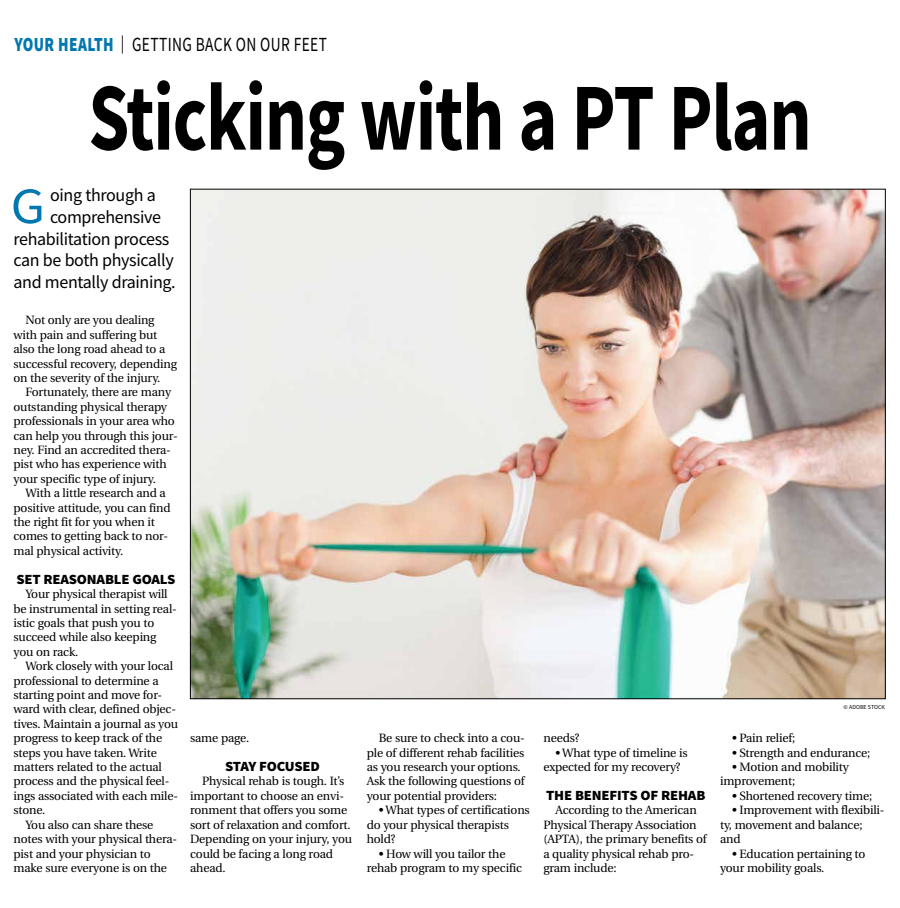
<style>
.page{position:relative;width:900px;height:908px;background:#fff}
.page>*{position:absolute;margin:0;border:0;box-sizing:border-box;transform-origin:0 0}
.t1{font:700 96px "Source Sans Pro";letter-spacing:-.015em;color:#000;scale:.77 1}
.t2{font:50.9px "Source Sans Pro";color:#0077b1;scale:1.1 1}
.t3{font:20px "Source Sans Pro";letter-spacing:.025em;color:#000;scale:.77 1}
.t4{font:18px "Source Sans Pro";letter-spacing:-.02em;color:#000}
.t5{font:900 14px "Source Sans Pro";letter-spacing:-.015em;color:#000;scale:1.05 1}
.t6{font:12px/14.4px "Utopia";letter-spacing:-.015em;color:#000}
.t7{font:6px "Source Sans Pro";color:#000}
.s1{font-weight:900;color:#0077b1}
.s2{font-size:18px}
</style>
<div class="page">
<img style="left:192px;top:191px;width:692px;height:505px">
<h3 class="t3" style="left:14px;top:32px;width:407px"><span class="s1">YOUR HEALTH</span> <span class="s2">|</span> GETTING BACK ON OUR FEET</h3>
<h1 class="t1" style="left:88px;top:53px;width:941px">Sticking with a PT Plan</h1>
<h2 class="t2" style="left:11px;top:174px;width:33px">G</h2>
<h3 class="t4" style="left:50px;top:184px;width:107px">oing through a</h3>
<h3 class="t4" style="left:50px;top:205px;width:112px">comprehensive</h3>
<h3 class="t4" style="left:14px;top:227px;width:157px">rehabilitation process</h3>
<h3 class="t4" style="left:14px;top:249px;width:162px">can be both physically</h3>
<h3 class="t4" style="left:14px;top:270px;width:164px">and mentally draining.</h3>
<p class="t6" style="left:14px;top:313px;width:165px;text-indent:12px">Not only are you dealing with pain and suffering but also the long road ahead to a successful recovery, depending on the severity of the injury.</p>
<p class="t6" style="left:14px;top:385px;width:166px;text-indent:12px">Fortunately, there are many outstanding physical therapy professionals in your area who can help you through this jour&shy;ney. Find an accredited thera&shy;pist who has experience with your specific type of injury.</p>
<p class="t6" style="left:14px;top:486px;width:159px;text-indent:12px">With a little research and a positive attitude, you can find the right fit for you when it comes to getting back to nor&shy;mal physical activity.</p>
<p class="t5" style="left:16px;top:569px;width:153px">SET REASONABLE GOALS</p>
<p class="t6" style="left:14px;top:587px;width:165px;text-indent:12px">Your physical therapist will be instrumental in setting real&shy;istic goals that push you to succeed while also keeping you on rack.</p>
<p class="t6" style="left:26px;top:659px;width:149px">Work closely with your local</p>
<p class="t6" style="left:14px;top:673px;width:147px">professional to determine a</p>
<p class="t6" style="left:14px;top:687px;width:150px">starting point and move for-</p>
<p class="t6" style="left:14px;top:702px;width:164px">ward with clear, defined objec-</p>
<p class="t6" style="left:14px;top:716px;width:166px">tives. Maintain a journal as you</p>
<p class="t6" style="left:14px;top:731px;width:150px">progress to keep track of the</p>
<p class="t6" style="left:14px;top:745px;width:145px">steps you have taken. Write</p>
<p class="t6" style="left:14px;top:759px;width:150px">matters related to the actual</p>
<p class="t6" style="left:14px;top:774px;width:158px">process and the physical feel-</p>
<p class="t6" style="left:14px;top:788px;width:166px">ings associated with each mile-</p>
<p class="t6" style="left:14px;top:803px;width:33px">stone.</p>
<p class="t6" style="left:26px;top:817px;width:129px">You also can share these</p>
<p class="t6" style="left:14px;top:831px;width:165px">notes with your physical thera-</p>
<p class="t6" style="left:14px;top:846px;width:139px">pist and your physician to</p>
<p class="t6" style="left:14px;top:860px;width:155px">make sure everyone is on the</p>
<p class="t6" style="left:190px;top:731px;width:61px">same page.</p>
<p class="t5" style="left:225px;top:756px;width:92px">STAY FOCUSED</p>
<p class="t6" style="left:190px;top:774px;width:163px;text-indent:12px">Physical rehab is tough. It’s important to choose an envi&shy;ronment that offers you some sort of relaxation and comfort.<br>Depending on your injury, you could be facing a long road ahead.</p>
<p class="t6" style="left:367px;top:731px;width:160px;text-indent:12px">Be sure to check into a cou&shy;ple of different rehab facilities as you research your options.<br>Ask the following questions of your potential providers:</p>
<p class="t6" style="left:367px;top:803px;width:165px;text-indent:12px">• What types of certifications do your physical therapists hold?</p>
<p class="t6" style="left:367px;top:846px;width:157px;text-align:center">• How will you tailor the rehab program to my specific</p>
<p class="t6" style="left:543px;top:731px;width:37px">needs?</p>
<p class="t6" style="left:543px;top:745px;width:146px;text-indent:12px">• What type of timeline is expected for my recovery?</p>
<p class="t5" style="left:546px;top:785px;width:153px">THE BENEFITS OF REHAB</p>
<p class="t6" style="left:543px;top:803px;width:165px;text-indent:12px">According to the American<br>Physical Therapy Association (APTA), the primary benefits of a quality physical rehab pro&shy;gram include:</p>
<p class="t7" style="left:843px;top:702px;width:43px">© ADOBE STOCK</p>
<p class="t6" style="left:732px;top:731px;width:65px">• Pain relief;</p>
<p class="t6" style="left:732px;top:745px;width:140px">• Strength and endurance;</p>
<p class="t6" style="left:720px;top:759px;width:130px;text-indent:12px">• Motion and mobility improvement;</p>
<p class="t6" style="left:732px;top:788px;width:142px">• Shortened recovery time;</p>
<p class="t6" style="left:720px;top:803px;width:166px;text-indent:12px">• Improvement with flexibili&shy;ty, movement and balance; and</p>
<p class="t6" style="left:720px;top:846px;width:147px;text-indent:12px">• Education pertaining to your mobility goals.</p>
</div>
